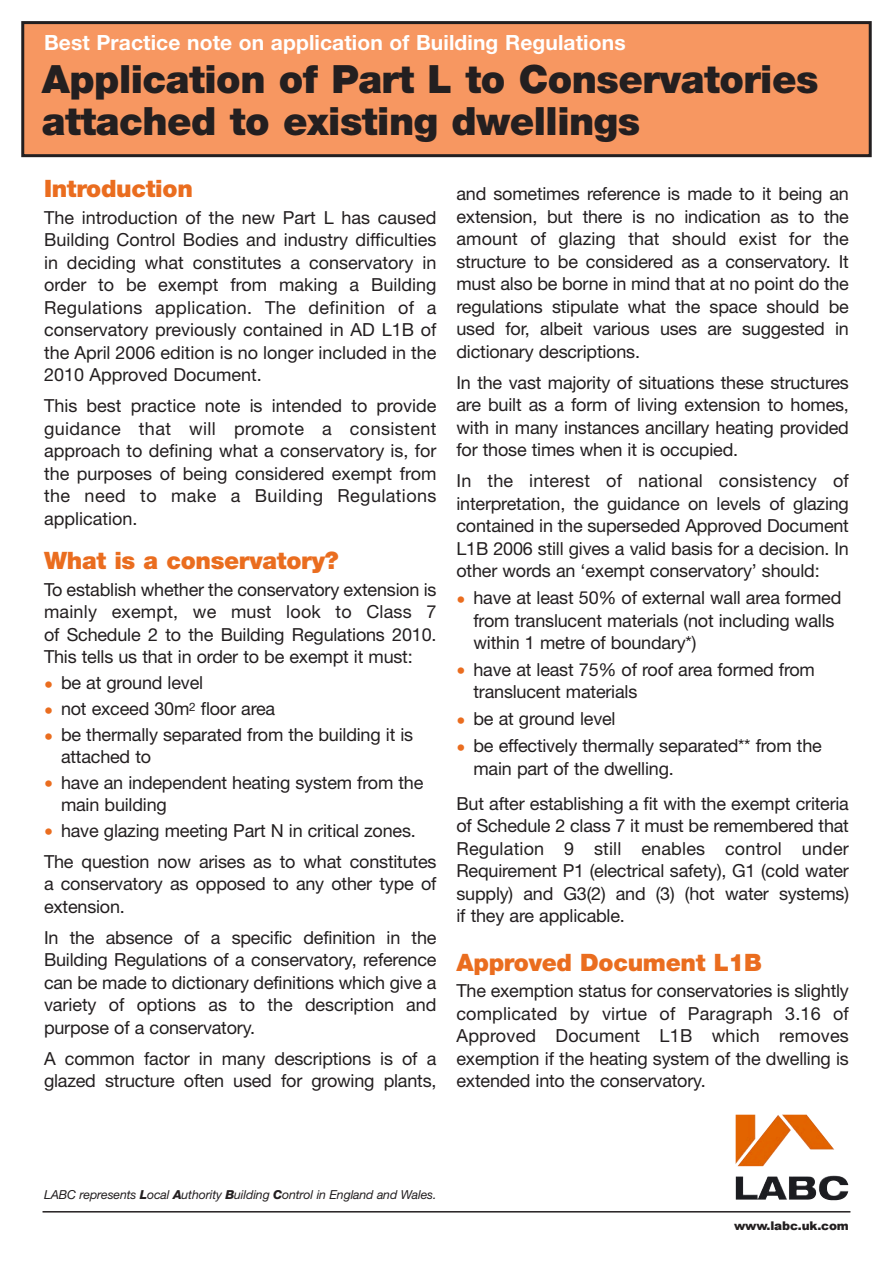
<style>
.page{position:relative;width:893px;height:1263px;background:#fff}
.page>*{position:absolute;margin:0;border:0;box-sizing:border-box;transform-origin:0 0}
.t1{font:900 39px/42px "Helvetica Neue";letter-spacing:-.015em;color:#231f20}
.t2{font:900 24px "Helvetica Neue";letter-spacing:-.015em;color:#ea6d1f}
.t3{font:700 21px "Helvetica Neue";letter-spacing:.005em;color:#fff}
.t4{font:18px/22.5px "Helvetica Neue";letter-spacing:-.01em;color:#231f20;text-align:justify}
.t5{font:italic 12.3px "Helvetica Neue";letter-spacing:-.01em;color:#231f20}
.t6{font:900 12px "Arial";letter-spacing:-.015em;color:#231f20}
.s1{color:#ea6d1f}
.s2{font-weight:800}
</style>
<div class="page">
<hr style="left:43px;top:1211px;width:807px;height:1px;background:#231f20">
<div style="left:23px;top:23px;width:847px;height:133px;background:#f79761"></div>
<div style="left:21px;top:21px;width:851px;height:136px;border:3px solid #231f20"></div>
<img style="left:736px;top:1115px;width:20px;height:32px">
<p class="t3" style="left:44px;top:35px;width:583px">Best Practice note on application of Building Regulations</p>
<p class="t1" style="left:42px;top:61px;width:778px">Application of Part L to Conservatories attached to existing dwellings</p>
<h2 class="t2" style="left:44px;top:180px;width:150px">Introduction</h2>
<p class="t4" style="left:44px;top:208px;width:394px">The introduction of the new Part L has caused Building Control Bodies and industry difficulties in deciding what constitutes a conservatory in order to be exempt from making a Building Regulations application. The definition of a conservatory previously contained in AD L1B of the April 2006 edition is no longer included in the 2010 Approved Document.</p>
<p class="t4" style="left:44px;top:396px;width:394px">This best practice note is intended to provide guidance that will promote a consistent approach to defining what a conservatory is, for the purposes of being considered exempt from the need to make a Building Regulations application.</p>
<h2 class="t2" style="left:44px;top:552px;width:296px">What is a conservatory?</h2>
<p class="t4" style="left:44px;top:580px;width:394px">To establish whether the conservatory extension is mainly exempt, we must look to Class 7 of Schedule 2 to the Building Regulations 2010.<br>This tells us that in order to be exempt it must:</p>
<p class="t4" style="left:44px;top:673px;width:161px"><span class="s1">•</span> be at ground level</p>
<p class="t4" style="left:44px;top:699px;width:233px"><span class="s1">•</span> not exceed 30m<sup>2</sup> floor area</p>
<p class="t4" style="left:61px;top:726px;width:354px;line-height:21.8px;text-indent:-17px"><span class="s1">•</span> be thermally separated from the building it is attached to</p>
<p class="t4" style="left:61px;top:773px;width:364px;line-height:21.8px;text-indent:-17px"><span class="s1">•</span> have an independent heating system from the main building</p>
<p class="t4" style="left:44px;top:821px;width:373px"><span class="s1">•</span> have glazing meeting Part N in critical zones.</p>
<p class="t4" style="left:44px;top:852px;width:394px">The question now arises as to what constitutes a conservatory as opposed to any other type of extension.</p>
<p class="t4" style="left:44px;top:928px;width:394px">In the absence of a specific definition in the Building Regulations of a conservatory, reference can be made to dictionary definitions which give a variety of options as to the description and purpose of a conservatory.</p>
<p class="t4" style="left:44px;top:1049px;width:394px">A common factor in many descriptions is of a glazed structure often used for growing plants,</p>
<p class="t4" style="left:456px;top:185px;width:394px">and sometimes reference is made to it being an extension, but there is no indication as to the amount of glazing that should exist for the structure to be considered as a conservatory. It must also be borne in mind that at no point do the regulations stipulate what the space should be used for, albeit various uses are suggested in dictionary descriptions.</p>
<p class="t4" style="left:456px;top:373px;width:394px">In the vast majority of situations these structures are built as a form of living extension to homes, with in many instances ancillary heating provided for those times when it is occupied.</p>
<p class="t4" style="left:456px;top:472px;width:394px">In the interest of national consistency of interpretation, the guidance on levels of glazing contained in the superseded Approved Document L1B 2006 still gives a valid basis for a decision. In other words an ‘exempt conservatory’ should:</p>
<p class="t4" style="left:473px;top:588px;width:369px;text-align:left;text-indent:-17px"><span class="s1">•</span> have at least 50% of external wall area formed from translucent materials (not including walls within 1 metre of boundary*)</p>
<p class="t4" style="left:473px;top:660px;width:343px;text-indent:-17px"><span class="s1">•</span> have at least 75% of roof area formed from translucent materials</p>
<p class="t4" style="left:456px;top:709px;width:161px"><span class="s1">•</span> be at ground level</p>
<p class="t4" style="left:473px;top:736px;width:350px;text-indent:-17px"><span class="s1">•</span> be effectively thermally separated** from the main part of the dwelling.</p>
<p class="t4" style="left:456px;top:794px;width:394px">But after establishing a fit with the exempt criteria of Schedule 2 class 7 it must be remembered that Regulation 9 still enables control under Requirement P1 (electrical safety), G1 (cold water supply) and G3(2) and (3) (hot water systems) if they are applicable.</p>
<h2 class="t2" style="left:456px;top:953px;width:307px">Approved Document L1B</h2>
<p class="t4" style="left:456px;top:981px;width:394px">The exemption status for conservatories is slightly complicated by virtue of Paragraph 3.16 of Approved Document L1B which removes exemption if the heating system of the dwelling is extended into the conservatory.</p>
<p class="t5" style="left:44px;top:1190px;width:394px">LABC represents <span class="s2">L</span>ocal <span class="s2">A</span>uthority <span class="s2">B</span>uilding <span class="s2">C</span>ontrol in England and Wales.</p>
<p class="t6" style="left:734px;top:1217px;width:116px">www.labc.uk.com</p>
</div>
